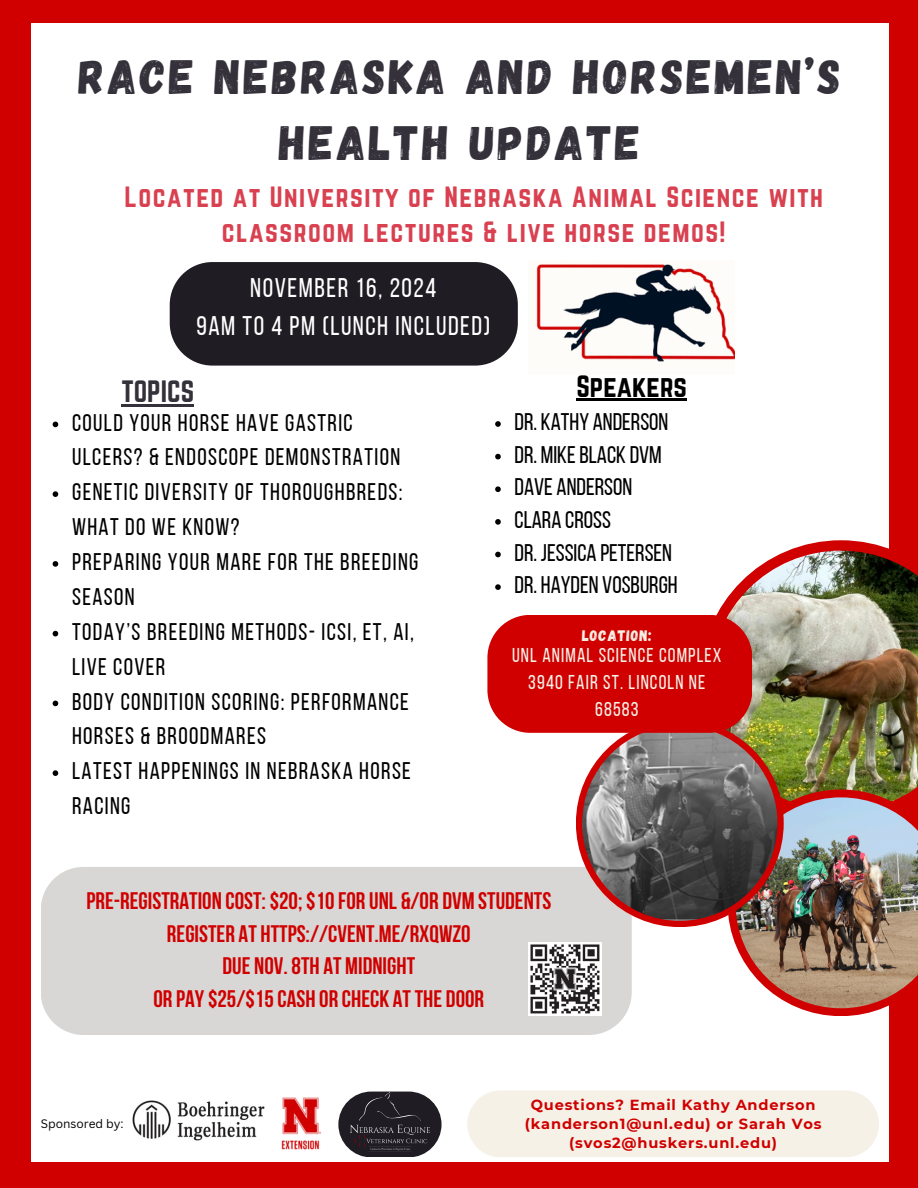
<style>
.page{position:relative;width:918px;height:1188px;background:#d00000}
.page>*{position:absolute;margin:0;border:0;box-sizing:border-box;transform-origin:0 0}
.t1{font:48.15px/66.3px "Gagalin";letter-spacing:.065em;color:#34313a;text-align:center}
.t2{font:27px "Norwester";color:#000}
.t3{font:27px "Norwester";color:#34313a}
.t4{font:26.85px/37.7px "Bebas Neue";letter-spacing:.055em;color:#fff;text-align:center}
.t5{font:25.65px/34.8px "Norwester";letter-spacing:.055em;color:#d94050;text-align:center}
.t6{font:24px/34.8px "Bebas Neue";letter-spacing:.055em;color:#000}
.t7{font:24px "Bebas Neue";color:#000}
.t8{font:700 23.85px/32.5px "Bebas Neue";color:#d00000;text-align:center}
.t9{font:19.95px/27px "Bebas Neue";letter-spacing:.055em;color:#f5f1e7;text-align:center}
.t10{font:15.15px "Gagalin";letter-spacing:.055em;color:#f5f1e7}
.t11{font:700 14.55px/19.2px "Montserrat";letter-spacing:.055em;color:#d00000;text-align:center}
.t12{font:12px "Canva Sans";color:#000}
</style>
<div class="page">
<div style="left:31px;top:23px;width:857px;height:1139px;background:#fff"></div>
<img style="left:536px;top:264px;width:199px;height:98px">
<img style="left:281px;top:1097px;width:40px;height:53px">
<div style="left:170px;top:262px;width:348px;height:104px;background:#1f1c24;border-radius:43px"></div>
<div style="left:41px;top:867px;width:591px;height:168px;background:#d8d7d5"></div>
<svg style="left:787px;top:540px;width:102px;height:11px"></svg>
<img style="left:716px;top:551px;width:202px;height:239px">
<svg style="left:728px;top:790px;width:185px;height:226px"></svg>
<img style="left:735px;top:797px;width:183px;height:211px">
<div style="left:576px;top:719px;width:208px;height:208px;background:#d00000;border-radius:50%"></div>
<img style="left:582px;top:726px;width:195px;height:195px;border-radius:50%">
<div style="left:487px;top:615px;width:265px;height:118px;background:#d00000"></div>
<div style="left:338px;top:1092px;width:104px;height:65px;background:#1f1c24;border-radius:33px"></div>
<img style="left:349px;top:1091px;width:82px;height:62px">
<img style="left:133px;top:1100px;width:131px;height:41px">
<div style="left:467px;top:1090px;width:412px;height:67px;background:#f5f1e7"></div>
<img style="left:529px;top:943px;width:73px;height:73px">
<svg style="left:53px;top:422px;width:5px;height:5px"></svg>
<svg style="left:53px;top:491px;width:5px;height:6px"></svg>
<svg style="left:53px;top:561px;width:5px;height:6px"></svg>
<svg style="left:53px;top:631px;width:5px;height:5px"></svg>
<svg style="left:53px;top:701px;width:5px;height:5px"></svg>
<svg style="left:53px;top:770px;width:5px;height:6px"></svg>
<hr style="left:121px;top:404px;width:73px;height:2px;background:#34313a">
<hr style="left:576px;top:399px;width:111px;height:2px;background:#000">
<svg style="left:495px;top:421px;width:6px;height:6px"></svg>
<svg style="left:495px;top:454px;width:6px;height:5px"></svg>
<svg style="left:495px;top:486px;width:6px;height:6px"></svg>
<svg style="left:495px;top:519px;width:6px;height:6px"></svg>
<svg style="left:495px;top:552px;width:6px;height:5px"></svg>
<svg style="left:495px;top:584px;width:6px;height:6px"></svg>
<h4 class="t1" style="left:79px;top:41px;width:764px">RACE NEBRASKA AND HORSEMEN’S<br>HEALTH UPDATE</h4>
<p class="t5" style="left:124px;top:180px;width:700px">Located at University of Nebraska Animal Science with classroom lectures &amp; live horse demos!</p>
<h3 class="t4" style="left:196px;top:272px;width:295px">NOVEMBER 16, 2024<br>9AM TO 4 PM (LUNCH INCLUDED)</h3>
<p class="t3" style="left:121px;top:375px;width:74px">TOPICS</p>
<p class="t6" style="left:72px;top:407px;width:330px">COULD YOUR HORSE HAVE GASTRIC<br>ULCERS? &amp; ENDOSCOPE DEMONSTRATION</p>
<p class="t6" style="left:72px;top:477px;width:332px">GENETIC DIVERSITY OF THOROUGHBREDS:<br>WHAT DO WE KNOW?</p>
<p class="t6" style="left:72px;top:547px;width:348px">PREPARING YOUR MARE FOR THE BREEDING<br>SEASON</p>
<p class="t6" style="left:72px;top:616px;width:343px">TODAY’S BREEDING METHODS- ICSI, ET, AI,<br>LIVE COVER</p>
<p class="t6" style="left:72px;top:686px;width:338px">BODY CONDITION SCORING: PERFORMANCE<br>HORSES &amp; BROODMARES</p>
<p class="t6" style="left:72px;top:756px;width:340px">LATEST HAPPENINGS IN NEBRASKA HORSE<br>RACING</p>
<p class="t2" style="left:576px;top:370px;width:112px">Speakers</p>
<p class="t7" style="left:515px;top:412px;width:155px">DR. KATHY ANDERSON</p>
<p class="t7" style="left:515px;top:445px;width:149px">DR. MIKEBLACK DVM</p>
<p class="t7" style="left:515px;top:477px;width:119px">DAVE ANDERSON</p>
<h6 class="t7" style="left:515px;top:510px;width:98px">CLARA CROSS</h6>
<p class="t7" style="left:515px;top:543px;width:159px">DR. JESSICA PETERSEN</p>
<p class="t7" style="left:515px;top:575px;width:165px">DR. HAYDEN VOSBURGH</p>
<p class="t10" style="left:582px;top:626px;width:71px">LOCATION:</p>
<p class="t9" style="left:512px;top:644px;width:211px">UNL ANIMAL SCIENCE COMPLEX<br>3940 FAIR ST. LINCOLN NE<br>68583</p>
<p class="t8" style="left:86px;top:887px;width:466px">PRE-REGISTRATION COST:$20;$10FOR UNL &amp;/OR DVM STUDENTS REGISTER AT HTTPS://CVENT.ME/RXQWZ0<br>DUE NOV.8TH AT MIDNIGHT<br>OR PAY$25/$15CASH OR CHECK ATTHE DOOR</p>
<p class="t12" style="left:41px;top:1115px;width:85px">Sponsored by:</p>
<p class="t11" style="left:525px;top:1095px;width:298px">Questions? Email Kathy Anderson (kanderson1@unl.edu) or Sarah Vos (svos2@huskers.unl.edu)</p>
</div>
